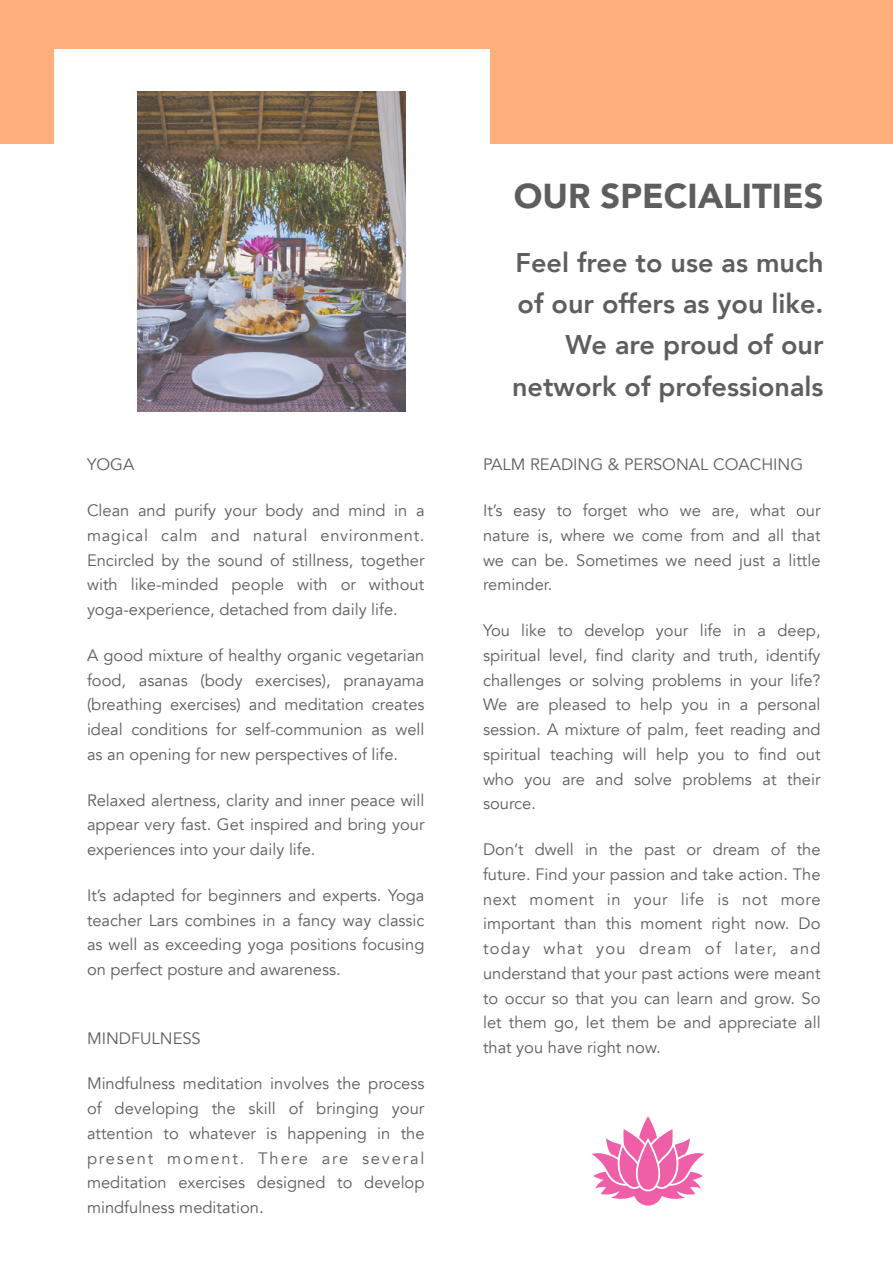
<style>
.page{position:relative;width:893px;height:1263px;background:#fff}
.page>*{position:absolute;margin:0;border:0;box-sizing:border-box;transform-origin:0 0}
.t1{font:900 34.5px "Avenir";color:#5e5e5e}
.t2{font:800 27px/41.2px "Avenir";color:#5e5e5e;text-align:right}
.t3{font:16.5px/24.8px "Avenir";color:#5e5e5e;text-align:justify}
</style>
<div class="page">
<div style="left:0;top:0;width:892px;height:144px;background:#ffaf7c"></div>
<div style="left:54px;top:49px;width:435px;height:189px;background:#fff"></div>
<img style="left:138px;top:91px;width:267px;height:320px">
<svg style="left:591px;top:1116px;width:114px;height:89px"></svg>
<p class="t3" style="left:87px;top:453px;width:49px">YOGA</p>
<p class="t3" style="left:87px;top:498px;width:339px">Clean and purify your body and mind in a magical calm and natural environment.<br>Encircled by the sound of stillness, together with like-minded people with or without yoga-experience, detached from daily life.</p>
<p class="t3" style="left:87px;top:643px;width:339px">A good mixture of healthy organic vegetarian food, asanas (body exercises), pranayama (breathing exercises) and meditation creates ideal conditions for self-communion as well as an opening for new perspectives of life.</p>
<p class="t3" style="left:87px;top:788px;width:339px">Relaxed alertness, clarity and inner peace will appear very fast. Get inspired and bring your experiences into your daily life.</p>
<p class="t3" style="left:87px;top:883px;width:339px">It’s adapted for beginners and experts. Yoga teacher Lars combines in a fancy way classic as well as exceeding yoga positions focusing on perfect posture and awareness.</p>
<p class="t3" style="left:87px;top:1026px;width:115px">MINDFULNESS</p>
<p class="t3" style="left:87px;top:1071px;width:339px">Mindfulness meditation involves the process of developing the skill of bringing your attention to whatever is happening in the present moment. There are several meditation exercises designed to develop mindfulness meditation.</p>
<h1 class="t1" style="left:514px;top:167px;width:311px">OUR SPECIALITIES</h1>
<h2 class="t2" style="left:512px;top:242px;width:313px">Feel free to use as much of our offers as you like.<br>We are proud of our network of professionals</h2>
<p class="t3" style="left:483px;top:453px;width:322px">PALM READING &amp; PERSONAL COACHING</p>
<p class="t3" style="left:483px;top:498px;width:339px">It’s easy to forget who we are, what our nature is, where we come from and all that we can be. Sometimes we need just a little reminder.</p>
<p class="t3" style="left:483px;top:618px;width:339px">You like to develop your life in a deep, spiritual level, find clarity and truth, identify challenges or solving problems in your life?<br>We are pleased to help you in a personal session. A mixture of palm, feet reading and spiritual teaching will help you to find out who you are and solve problems at their source.</p>
<p class="t3" style="left:483px;top:837px;width:339px">Don’t dwell in the past or dream of the future. Find your passion and take action. The next moment in your life is not more important than this moment right now. Do today what you dream of later, and understand that your past actions were meant to occur so that you can learn and grow. So let them go, let them be and appreciate all that you have right now.</p>
</div>
